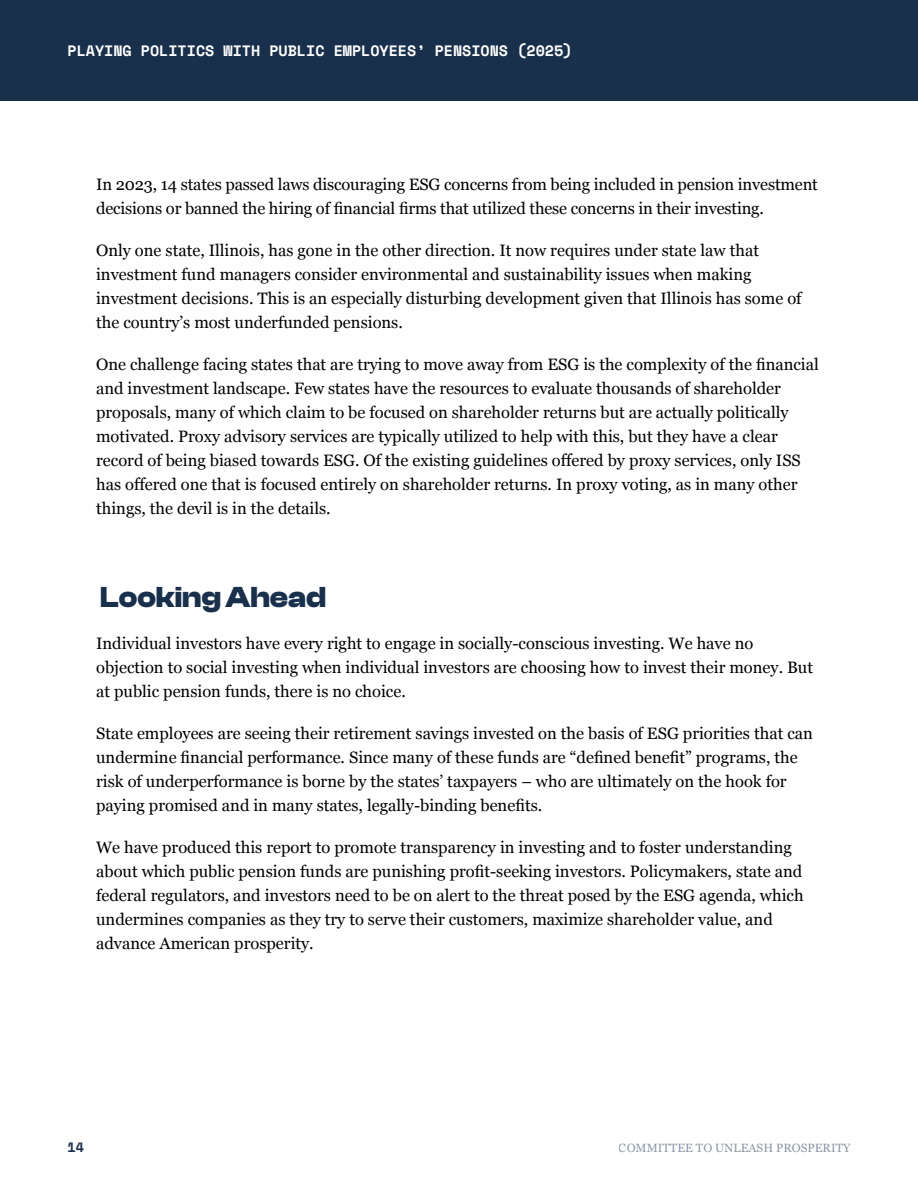
<style>
.page{position:relative;width:918px;height:1188px;background:#fff}
.page>*{position:absolute;margin:0;border:0;box-sizing:border-box;transform-origin:0 0}
.t1{font:700 30px "Clash Display";color:#19304c}
.t2{font:16.5px/24px "Georgia";color:#000}
.t3{font:700 15px "Space Mono";color:#fff}
.t4{font:700 13.5px "Space Mono";color:#19304c}
.t5{font:12px "Georgia";color:#19304c}
</style>
<div class="page">
<div style="left:0;top:0;width:918px;height:101px;background:#19304c"></div>
<p class="t3" style="left:68px;top:39px;width:506px">PLAYING POLITICS WITH PUBLIC EMPLOYEES’ PENSIONS (2025)</p>
<p class="t2" style="left:96px;top:171px;width:723px">In 2023, 14 states passed laws discouraging ESG concerns from being included in pension investment decisions or banned the hiring of financial firms that utilized these concerns in their investing.</p>
<p class="t2" style="left:96px;top:237px;width:707px">Only one state, Illinois, has gone in the other direction. It now requires under state law that investment fund managers consider environmental and sustainability issues when making investment decisions. This is an especially disturbing development given that Illinois has some of the country’s most underfunded pensions.</p>
<p class="t2" style="left:96px;top:351px;width:724px">One challenge facing states that are trying to move away from ESG is the complexity of the financial and investment landscape. Few states have the resources to evaluate thousands of shareholder proposals, many of which claim to be focused on shareholder returns but are actually politically motivated. Proxy advisory services are typically utilized to help with this, but they have a clear record of being biased towards ESG. Of the existing guidelines offered by proxy services, only ISS has offered one that is focused entirely on shareholder returns. In proxy voting, as in many other things, the devil is in the details.</p>
<h1 class="t1" style="left:100px;top:580px;width:228px">Looking Ahead</h1>
<p class="t2" style="left:96px;top:630px;width:718px">Individual investors have every right to engage in socially-conscious investing. We have no objection to social investing when individual investors are choosing how to invest their money. But at public pension funds, there is no choice.</p>
<p class="t2" style="left:96px;top:720px;width:718px">State employees are seeing their retirement savings invested on the basis of ESG priorities that can undermine financial performance. Since many of these funds are “defined benefit” programs, the risk of underperformance is borne by the states’ taxpayers – who are ultimately on the hook for paying promised and in many states, legally-binding benefits.</p>
<p class="t2" style="left:96px;top:834px;width:709px">We have produced this report to promote transparency in investing and to foster understanding about which public pension funds are punishing profit-seeking investors. Policymakers, state and federal regulators, and investors need to be on alert to the threat posed by the ESG agenda, which undermines companies as they try to serve their customers, maximize shareholder value, and advance American prosperity.</p>
<p class="t4" style="left:68px;top:1137px;width:18px">14</p>
<p class="t5" style="left:619px;top:1139px;width:233px">COMMITTEE TO UNLEASH PROSPERITY</p>
</div>
